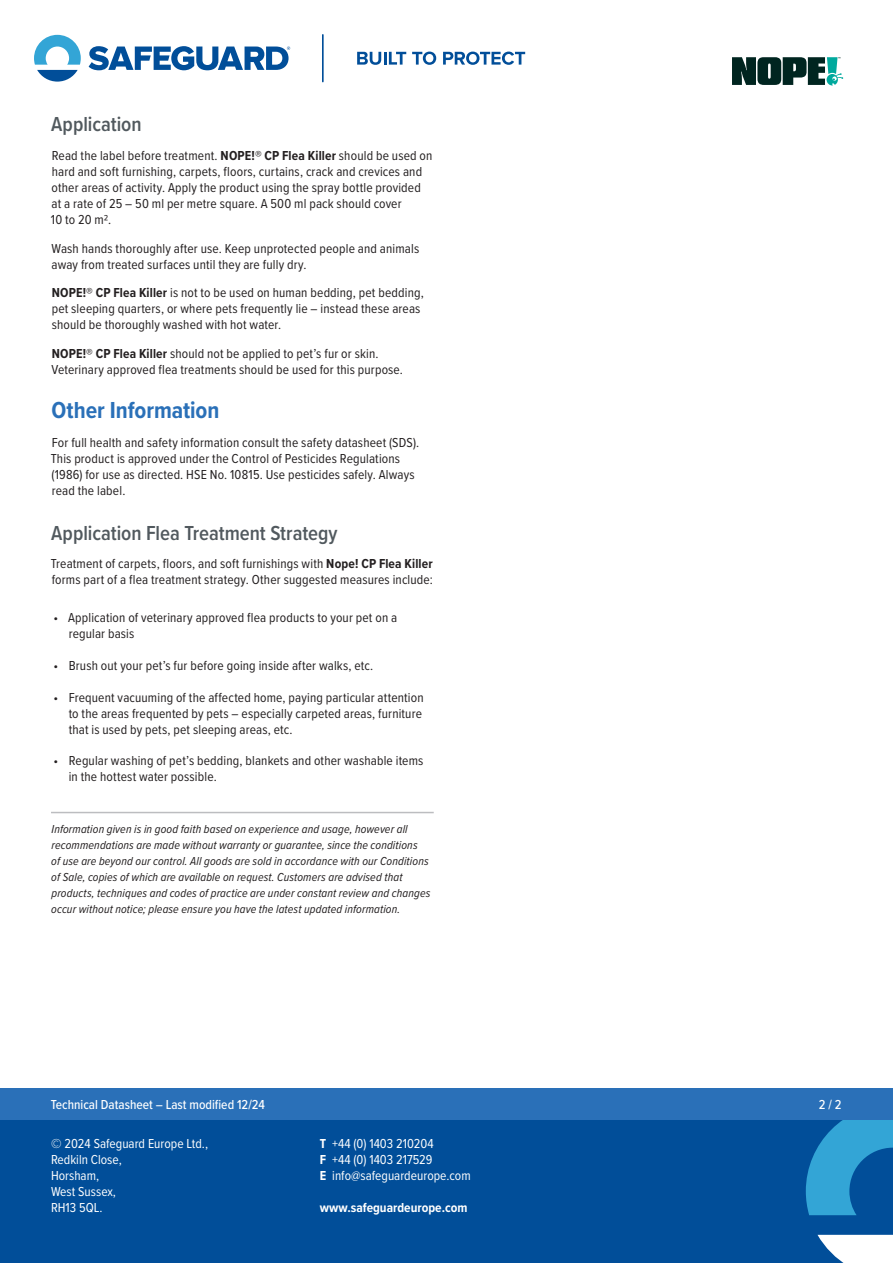
<style>
.page{position:relative;width:893px;height:1263px;background:#fff}
.page>*{position:absolute;margin:0;border:0;box-sizing:border-box;transform-origin:0 0}
.t1{font:700 24px "Proxima Nova Cond";color:#2a70b8}
.t2{font:600 21px "Proxima Nova Cond";color:#51595e}
.t3{font:13.5px/15.9px "Proxima Nova Cond";letter-spacing:.01em;color:#231f20}
.t4{font:13.5px/15.9px "Proxima Nova Cond";color:#fff}
.t5{font:500 13.5px "Proxima Nova Cond";color:#fff}
.t6{font:700 13.5px "Proxima Nova Cond";color:#fff}
.t7{font:italic 12px/15.9px "Proxima Nova Cond";letter-spacing:.01em;color:#231f20}
.s1{font-weight:700}
</style>
<div class="page">
<div style="left:0;top:1103px;width:893px;height:160px;background:#014e99"></div>
<svg style="left:817px;top:1235px;width:76px;height:28px;background:#d7e3ef"></svg>
<svg style="left:806px;top:1119px;width:87px;height:96px"></svg>
<div style="left:0;top:1087px;width:893px;height:32px;background:#2a70b8"></div>
<svg style="left:357px;top:52px;width:49px;height:13px"></svg>
<svg style="left:412px;top:52px;width:24px;height:13px"></svg>
<svg style="left:443px;top:52px;width:82px;height:13px"></svg>
<svg style="left:89px;top:46px;width:201px;height:24px"></svg>
<svg style="left:34px;top:35px;width:47px;height:47px"></svg>
<hr style="left:322px;top:35px;width:2px;height:47px;background:#014e99">
<svg style="left:732px;top:57px;width:111px;height:28px;background:#39605c"></svg>
<hr style="left:51px;top:812px;width:383px;height:1px;background:#bcbdc0">
<h2 class="t2" style="left:51px;top:109px;width:92px">Application</h2>
<p class="t3" style="left:51px;top:147px;width:383px">Read the label before treatment. <span class="s1">NOPE!® CP Flea Killer</span> should be used on hard and soft furnishing, carpets, floors, curtains, crack and crevices and other areas of activity. Apply the product using the spray bottle provided at a rate of 25 – 50 ml per metre square. A 500 ml pack should cover<br>10 to 20 m2.</p>
<p class="t3" style="left:51px;top:240px;width:369px">Wash hands thoroughly after use. Keep unprotected people and animals away from treated surfaces until they are fully dry.</p>
<p class="t3" style="left:52px;top:284px;width:374px"><span class="s1">NOPE!® CP Flea Killer</span> is not to be used on human bedding, pet bedding, pet sleeping quarters, or where pets frequently lie – instead these areas should be thoroughly washed with hot water.</p>
<p class="t3" style="left:51px;top:345px;width:353px"><span class="s1">NOPE!® CP Flea Killer</span> should not be applied to pet’s fur or skin.<br>Veterinary approved flea treatments should be used for this purpose.</p>
<h1 class="t1" style="left:51px;top:393px;width:169px">Other Information</h1>
<p class="t3" style="left:51px;top:434px;width:370px">For full health and safety information consult the safety datasheet (SDS).<br>This product is approved under the Control of Pesticides Regulations (1986) for use as directed. HSE No. 10815. Use pesticides safely. Always read the label.</p>
<h2 class="t2" style="left:51px;top:517px;width:288px">Application Flea Treatment Strategy</h2>
<p class="t3" style="left:51px;top:555px;width:384px">Treatment of carpets, floors, and soft furnishings with <span class="s1">Nope! CP Flea Killer </span>forms part of a flea treatment strategy. Other suggested measures include:</p>
<p class="t3" style="left:69px;top:609px;width:330px;text-indent:-15px">• Application of veterinary approved flea products to your pet on a regular basis</p>
<p class="t3" style="left:54px;top:657px;width:321px">• Brush out your pet’s fur before going inside after walks, etc.</p>
<p class="t3" style="left:69px;top:689px;width:357px;text-indent:-15px">• Frequent vacuuming of the affected home, paying particular attention to the areas frequented by pets – especially carpeted areas, furniture that is used by pets, pet sleeping areas, etc.</p>
<p class="t3" style="left:69px;top:752px;width:356px;text-indent:-15px">• Regular washing of pet’s bedding, blankets and other washable items in the hottest water possible.</p>
<p class="t7" style="left:51px;top:821px;width:381px">Information given is in good faith based on experience and usage, however all recommendations are made without warranty or guarantee, since the conditions<br>of use are beyond our control. All goods are sold in accordance with our Conditions of Sale, copies of which are available on request. Customers are advised that products, techniques and codes of practice are under constant review and changes occur without notice; please ensure you have the latest updated information.</p>
<p class="t5" style="left:51px;top:1094px;width:216px">Technical Datasheet – Last modified 12/24</p>
<p class="t5" style="left:819px;top:1094px;width:24px">2 / 2</p>
<p class="t4" style="left:51px;top:1135px;width:159px">© 2024 Safeguard Europe Ltd.,<br>Redkiln Close,<br>Horsham,<br>West Sussex,<br>RH13 5QL.</p>
<p class="t4" style="left:320px;top:1135px;width:152px"><span class="s1">T</span> +44 (0) 1403 210204<br><span class="s1">F</span> +44 (0) 1403 217529<br><span class="s1">E</span> info@safeguardeurope.com</p>
<p class="t6" style="left:320px;top:1197px;width:149px">www.safeguardeurope.com</p>
</div>
